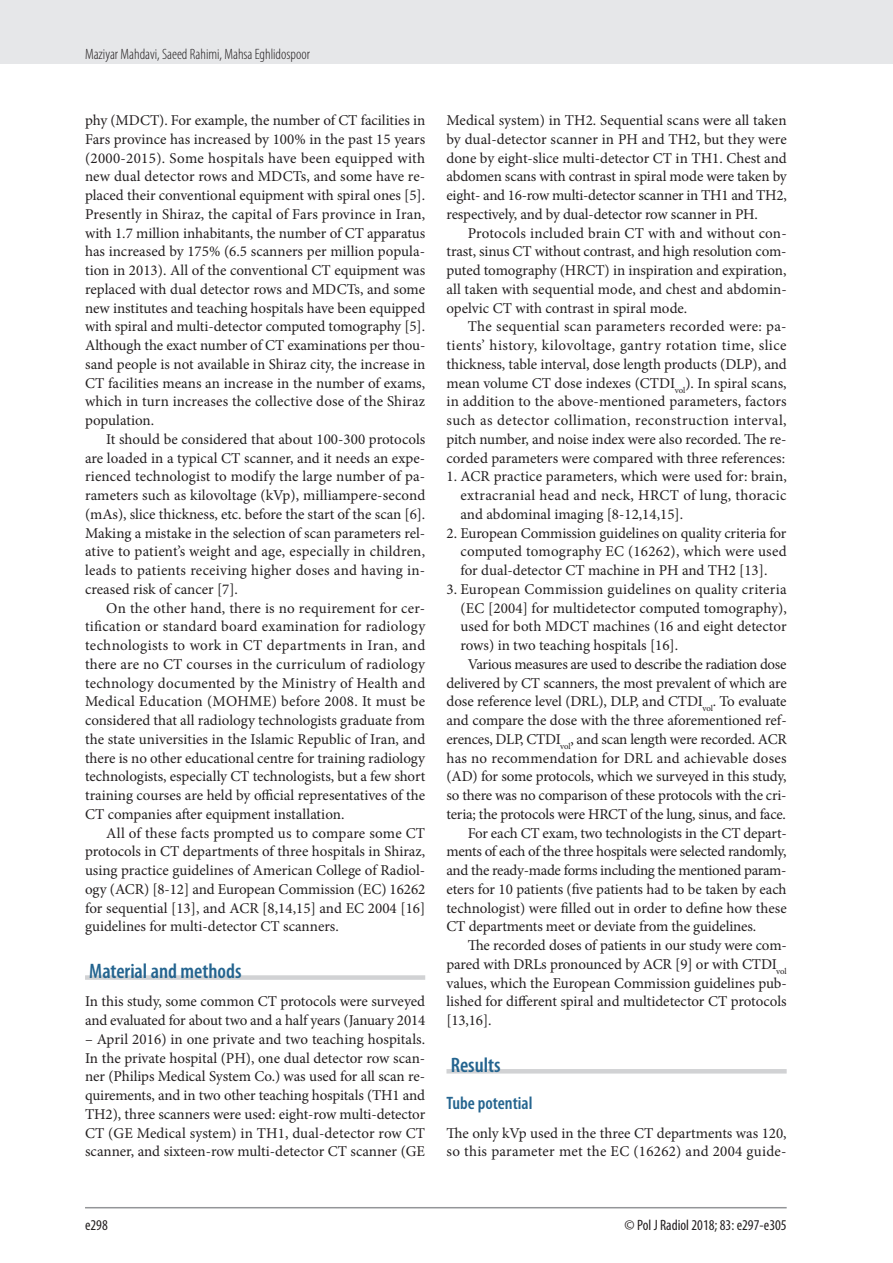
<style>
.page{position:relative;width:893px;height:1263px;background:#fff}
.page>*{position:absolute;margin:0;border:0;box-sizing:border-box;transform-origin:0 0}
.t1{font:600 condensed 21px "Myriad Pro";color:#24648f}
.t2{font:600 condensed 18px "Myriad Pro";color:#24648f}
.t3{font:15px/18.8px "Minion Pro";letter-spacing:-.005em;color:#231f20;text-align:justify}
.t4{font:15px "Minion Pro";letter-spacing:-.025em;color:#231f20}
.t5{font:15px "Minion Pro";letter-spacing:.015em;color:#231f20}
.t6{font:300 condensed 15px "Myriad Pro";color:#231f20}
.t7{font:condensed 15px "Myriad Pro";color:#231f20}
</style>
<div class="page">
<div style="left:0;top:0;width:893px;height:64px;background:#e6e7e9"></div>
<hr style="left:85px;top:1207px;width:702px;height:1px;background:#939598">
<div style="left:85px;top:975px;width:340px;height:5px;background:#d1d2d4"></div>
<hr style="left:446px;top:1069px;width:341px;height:4px;background:#d1d2d4">
<p class="t6" style="left:85px;top:45px;width:226px">Maziyar Mahdavi, Saeed Rahimi, Mahsa Eghlidospoor</p>
<p class="t3" style="left:85px;top:111px;width:342px">phy (MDCT). For example, the number of CT facilities in Fars province has increased by 100% in the past 15 years (2000-2015). Some hospitals have been equipped with new dual detector rows and MDCTs, and some have re&shy;placed their conventional equipment with spiral ones [5].<br>Presently in Shiraz, the capital of Fars province in Iran, with 1.7 million inhabitants, the number of CT apparatus has increased by 175% (6.5 scanners per million popula&shy;tion in 2013). All of the conventional CT equipment was replaced with dual detector rows and MDCTs, and some new institutes and teaching hospitals have been equipped with spiral and multi-detector computed tomography [5].<br>Although the exact number of CT examinations per thou&shy;sand people is not available in Shiraz city, the increase in CT facilities means an increase in the number of exams, which in turn increases the collective dose of the Shiraz population.</p>
<p class="t3" style="left:85px;top:430px;width:342px;text-indent:21px">It should be considered that about 100-300 protocols are loaded in a typical CT scanner, and it needs an expe&shy;rienced technologist to modify the large number of pa&shy;rameters such as kilovoltage (kVp), milliampere-second (mAs), slice thickness, etc. before the start of the scan [6].<br>Making a mistake in the selection of scan parameters rel&shy;ative to patient’s weight and age, especially in children, leads to patients receiving higher doses and having in&shy;creased risk of cancer [7].</p>
<p class="t3" style="left:85px;top:598px;width:342px;text-indent:21px">On the other hand, there is no requirement for cer&shy;tification or standard board examination for radiology technologists to work in CT departments in Iran, and there are no CT courses in the curriculum of radiology technology documented by the Ministry of Health and Medical Education (MOHME) before 2008. It must be considered that all radiology technologists graduate from the state universities in the Islamic Republic of Iran, and there is no other educational centre for training radiology technologists, especially CT technologists, but a few short training courses are held by official representatives of the CT companies after equipment installation.</p>
<p class="t3" style="left:85px;top:823px;width:342px;text-indent:21px">All of these facts prompted us to compare some CT protocols in CT departments of three hospitals in Shiraz, using practice guidelines of American College of Radiol&shy;ogy (ACR) [8-12] and European Commission (EC) 16262 for sequential [13], and ACR [8,14,15] and EC 2004 [16] guidelines for multi-detector CT scanners.</p>
<h1 class="t1" style="left:89px;top:958px;width:154px">Material and methods</h1>
<p class="t3" style="left:85px;top:992px;width:342px">In this study, some common CT protocols were surveyed and evaluated for about two and a half years (January 2014</p>
<p class="t3" style="left:85px;top:1030px;width:342px">– April 2016) in one private and two teaching hospitals.<br>In the private hospital (PH), one dual detector row scan&shy;ner (Philips Medical System Co.) was used for all scan re&shy;quirements, and in two other teaching hospitals (TH1 and TH2), three scanners were used: eight-row multi-detector CT (GE Medical system) in TH1, dual-detector row CT scanner, and sixteen-row multi-detector CT scanner (GE</p>
<p class="t3" style="left:446px;top:111px;width:342px">Medical system) in TH2. Sequential scans were all taken by dual-detector scanner in PH and TH2, but they were done by eight-slice multi-detector CT in TH1. Chest and abdomen scans with contrast in spiral mode were taken by eight- and 16-row multi-detector scanner in TH1 and TH2, respectively, and by dual-detector row scanner in PH.</p>
<p class="t3" style="left:446px;top:223px;width:342px;text-indent:21px">Protocols included brain CT with and without con&shy;trast, sinus CT without contrast, and high resolution com&shy;puted tomography (HRCT) in inspiration and expiration, all taken with sequential mode, and chest and abdomin&shy;opelvic CT with contrast in spiral mode.</p>
<p class="t3" style="left:446px;top:317px;width:342px;text-indent:21px">The sequential scan parameters recorded were: pa&shy;tients’ history, kilovoltage, gantry rotation time, slice thickness, table interval, dose length products (DLP), and mean volume CT dose indexes (CTDI<sub>vol</sub>). In spiral scans, in addition to the above-mentioned parameters, factors such as detector collimation, reconstruction interval, pitch number, and noise index were also recorded. The re&shy;corded parameters were compared with three references:</p>
<p class="t3" style="left:460px;top:467px;width:328px;text-indent:-14px">1. ACR practice parameters, which were used for: brain, extracranial head and neck, HRCT of lung, thoracic and abdominal imaging [8-12,14,15].</p>
<p class="t3" style="left:460px;top:523px;width:328px;text-indent:-14px">2. European Commission guidelines on quality criteria for computed tomography EC (16262), which were used for dual-detector CT machine in PH and TH2 [13].</p>
<p class="t5" style="left:446px;top:579px;width:342px">3. European Commission guidelines on quality criteria</p>
<p class="t3" style="left:460px;top:598px;width:328px">(EC [2004] for multidetector computed tomography),</p>
<p class="t3" style="left:460px;top:617px;width:328px">used for both MDCT machines (16 and eight detector</p>
<p class="t3" style="left:460px;top:636px;width:219px">rows) in two teaching hospitals [16].</p>
<p class="t4" style="left:468px;top:654px;width:320px">Various measures are used to describe the radiation dose</p>
<p class="t3" style="left:446px;top:673px;width:342px">delivered by CT scanners, the most prevalent of which are</p>
<p class="t3" style="left:446px;top:692px;width:342px">dose reference level (DRL), DLP, and CTDI<sub>vol</sub>. To evaluate</p>
<p class="t3" style="left:446px;top:711px;width:342px">and compare the dose with the three aforementioned ref-</p>
<p class="t3" style="left:446px;top:730px;width:342px">erences, DLP, CTDI<sub>vol</sub>, and scan length were recorded. ACR</p>
<p class="t5" style="left:446px;top:748px;width:342px">has no recommendation for DRL and achievable doses</p>
<p class="t3" style="left:446px;top:767px;width:342px">(AD) for some protocols, which we surveyed in this study,</p>
<p class="t3" style="left:446px;top:786px;width:342px">so there was no comparison of these protocols with the cri-</p>
<p class="t3" style="left:446px;top:805px;width:341px">teria; the protocols were HRCT of the lung, sinus, and face.</p>
<p class="t3" style="left:468px;top:823px;width:320px">For each CT exam, two technologists in the CT depart-</p>
<p class="t3" style="left:446px;top:842px;width:342px">ments of each of the three hospitals were selected randomly,</p>
<p class="t4" style="left:446px;top:860px;width:342px">and the ready-made forms including the mentioned param-</p>
<p class="t3" style="left:446px;top:880px;width:342px">eters for 10 patients (five patients had to be taken by each</p>
<p class="t3" style="left:446px;top:898px;width:342px">technologist) were filled out in order to define how these</p>
<p class="t3" style="left:446px;top:917px;width:311px">CT departments meet or deviate from the guidelines.</p>
<p class="t3" style="left:468px;top:936px;width:321px">The recorded doses of patients in our study were com-</p>
<p class="t3" style="left:446px;top:955px;width:342px">pared with DRLs pronounced by ACR [9] or with CTDI<sub>vol</sub></p>
<p class="t3" style="left:446px;top:973px;width:342px">values, which the European Commission guidelines pub-</p>
<p class="t3" style="left:446px;top:992px;width:342px">lished for different spiral and multidetector CT protocols</p>
<p class="t3" style="left:446px;top:1011px;width:46px">[13,16].</p>
<h1 class="t1" style="left:451px;top:1052px;width:51px">Results</h1>
<p class="t2" style="left:446px;top:1092px;width:87px">Tube potential</p>
<p class="t3" style="left:446px;top:1123px;width:342px">The only kVp used in the three CT departments was 120, so this parameter met the EC (16262) and 2004 guide-</p>
<p class="t7" style="left:85px;top:1216px;width:24px">e298</p>
<p class="t7" style="left:625px;top:1216px;width:164px">© Pol J Radiol 2018; 83: e297-e305</p>
</div>
